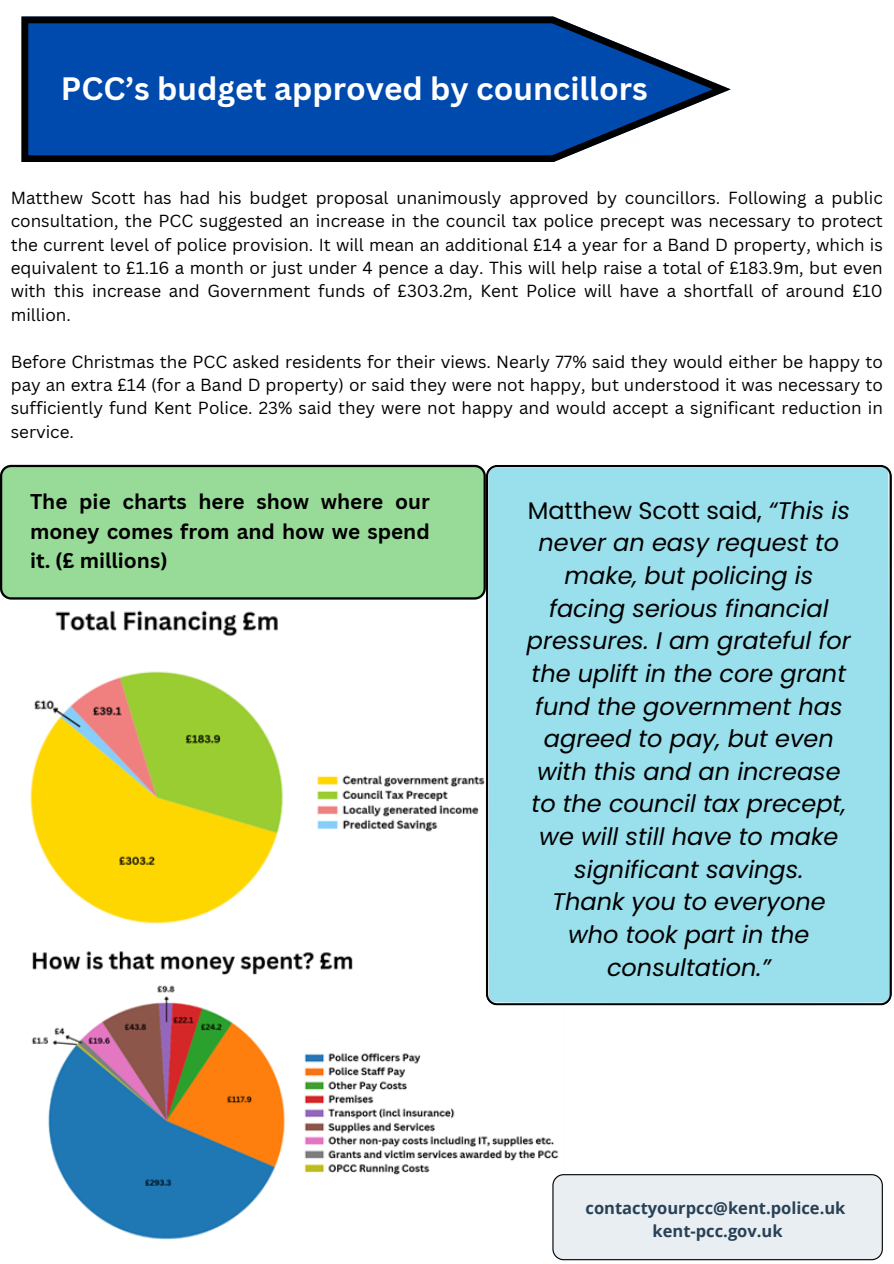
<style>
.page{position:relative;width:894px;height:1264px;background:#fff}
.page>*{position:absolute;margin:0;border:0;box-sizing:border-box;transform-origin:0 0}
.t1{font:700 31.5px "Canva Sans";color:#fff}
.t2{font:italic 24px/32.7px "Poppins";color:#000;text-align:center}
.t3{font:700 20.7px/29.1px "Canva Sans";color:#000;text-align:justify}
.t4{font:16.95px/23.4px "Canva Sans";color:#000;text-align:justify}
.t5{font:700 16.5px/22.5px "Open Sans";color:#284157;text-align:center}
.s1{font-style:normal}
</style>
<div class="page">
<svg style="left:22px;top:17px;width:708px;height:145px;background:#1f58a5"></svg>
<img style="left:21px;top:599px;width:464px;height:325px">
<img style="left:31px;top:951px;width:533px;height:289px">
<div style="left:485px;top:465px;width:406px;height:540px;background:#99dfec"></div>
<div style="left:0;top:465px;width:485px;height:134px;background:#98db98"></div>
<div style="left:552px;top:1174px;width:330px;height:86px;background:#e8eef1"></div>
<p class="t1" style="left:61px;top:66px;width:588px">PCC’s budget approved by councillors</p>
<h3 class="t4" style="left:11px;top:185px;width:873px">Matthew Scott has had his budget proposal unanimously approved by councillors. Following a public consultation, the PCC suggested an increase in the council tax police precept was necessary to protect the current level of police provision. It will mean an additional £14 a year for a Band D property, which is equivalent to £1.16 a month or just under 4 pence a day. This will help raise a total of £183.9m, but even with this increase and Government funds of £303.2m, Kent Police will have a shortfall of around £10 million.</h3>
<p class="t4" style="left:11px;top:349px;width:873px">Before Christmas the PCC asked residents for their views. Nearly 77% said they would either be happy to pay an extra £14 (for a Band D property) or said they were not happy, but understood it was necessary to sufficiently fund Kent Police. 23% said they were not happy and would accept a significant reduction in service.</p>
<h1 class="t3" style="left:30px;top:487px;width:401px">The pie charts here show where our money comes from and how we spend it. (£ millions)</h1>
<h2 class="t2" style="left:526px;top:494px;width:325px"><span class="s1">Matthew Scott said,</span> “This is never an easy request to make, but policing is facing serious financial pressures. I am grateful for the uplift in the core grant fund the government has agreed to pay, but even with this and an increase to the council tax precept, we will still have to make significant savings.<br>Thank you to everyone who took part in the consultation.”</h2>
<p class="t5" style="left:585px;top:1196px;width:261px">contactyourpcc@kent.police.uk kent-pcc.gov.uk</p>
</div>
